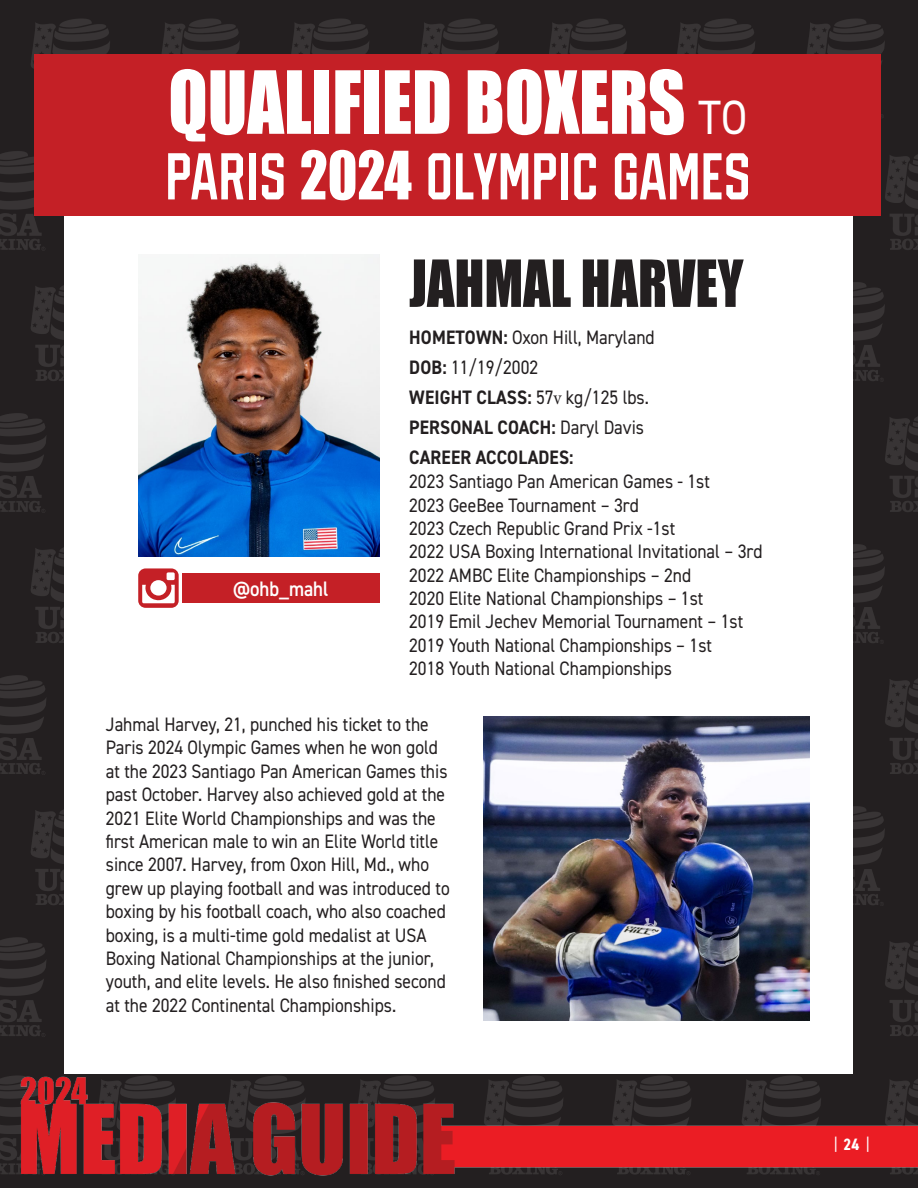
<style>
.page{position:relative;width:918px;height:1188px;background:#fff}
.page>*{position:absolute;margin:0;border:0;box-sizing:border-box;transform-origin:0 0}
.t1{font:80.4px "Impact";color:#fff;scale:.9 1}
.t2{font:61.65px "Team USA";color:#fff;scale:.9 1}
.TofC_Text{font:60px "Impact";color:#231f20;scale:.9 1}
.TofC_Text-2{font:600 21px "DIN2014";color:#fff;scale:.9 1}
.TofC_Text-3{font:19.5px/23.4px "DIN2014";color:#231f20;scale:.9 1}
.TofC_Text-4{font:700 19.5px/30.2px "DIN2014";letter-spacing:.01em;color:#231f20;scale:.9 1}
.t3{font:condensed 16.5px "DIN2014";color:#fff}
.s1{font-family:"DIN2014";font-size:48.15px}
.s2{font-family:"Impact"}
.s3{font-weight:400}
.s4{font-family:"Minion Pro";font-weight:400}
.s5{font-weight:700}
</style>
<div class="page">
<img style="left:0;top:0;width:918px;height:1188px">
<div style="left:65px;top:54px;width:788px;height:1020px;background:#fff"></div>
<div style="left:35px;top:54px;width:846px;height:162px;background:#c42026"></div>
<img style="left:138px;top:255px;width:242px;height:302px">
<svg style="left:138px;top:568px;width:41px;height:40px"></svg>
<div style="left:182px;top:574px;width:198px;height:29px;background:#c42026"></div>
<img style="left:484px;top:717px;width:326px;height:303px">
<p class="t1" style="left:168px;top:40px;width:645px">QUALIFIED BOXERS <span class="s1">TO</span></p>
<p class="t2" style="left:165px;top:149px;width:652px">PARIS <span class="s2">2024</span> OLYMPIC GAMES</p>
<p class="TofC_Text-2" style="left:233px;top:574px;width:108px">@ohb_mahl</p>
<p class="TofC_Text" style="left:409px;top:237px;width:373px">JAHMAL HARVEY</p>
<p class="TofC_Text-4" style="left:409px;top:322px;width:274px">HOMETOWN: <span class="s3">Oxon Hill, Maryland<br></span>DOB: <span class="s3">11/19/2002<br></span>WEIGHT CLASS: <span class="s3">57</span><span class="s4">v</span> <span class="s3">kg/125 lbs.<br></span>PERSONAL COACH: <span class="s3">Daryl Davis<br></span>CAREER ACCOLADES:</p>
<p class="TofC_Text-3" style="left:409px;top:469px;width:394px">2023 Santiago Pan American Games - 1st<br>2023 GeeBee Tournament – 3rd<br>2023 Czech Republic Grand Prix -1st<br>2022 USA Boxing International Invitational – 3rd 2022 AMBC Elite Championships – 2nd<br>2020 Elite National Championships – 1st<br>2019 Emil Jechev Memorial Tournament – 1st 2019 Youth National Championships – 1st<br>2018 Youth National Championships</p>
<p class="TofC_Text-3" style="left:106px;top:712px;width:384px">Jahmal Harvey, 21, punched his ticket to the Paris 2024 Olympic Games when he won gold at the 2023 Santiago Pan American Games this past October. Harvey also achieved gold at the 2021 Elite World Championships and was the first American male to win an Elite World title since 2007. Harvey, from Oxon Hill, Md., who grew up playing football and was introduced to boxing by his football coach, who also coached boxing, is a multi-time gold medalist at USA Boxing National Championships at the junior, youth, and elite levels. He also finished second at the 2022 Continental Championships.</p>
<p class="t3" style="left:834px;top:1133px;width:37px">| <span class="s5">24</span> |</p>
</div>
